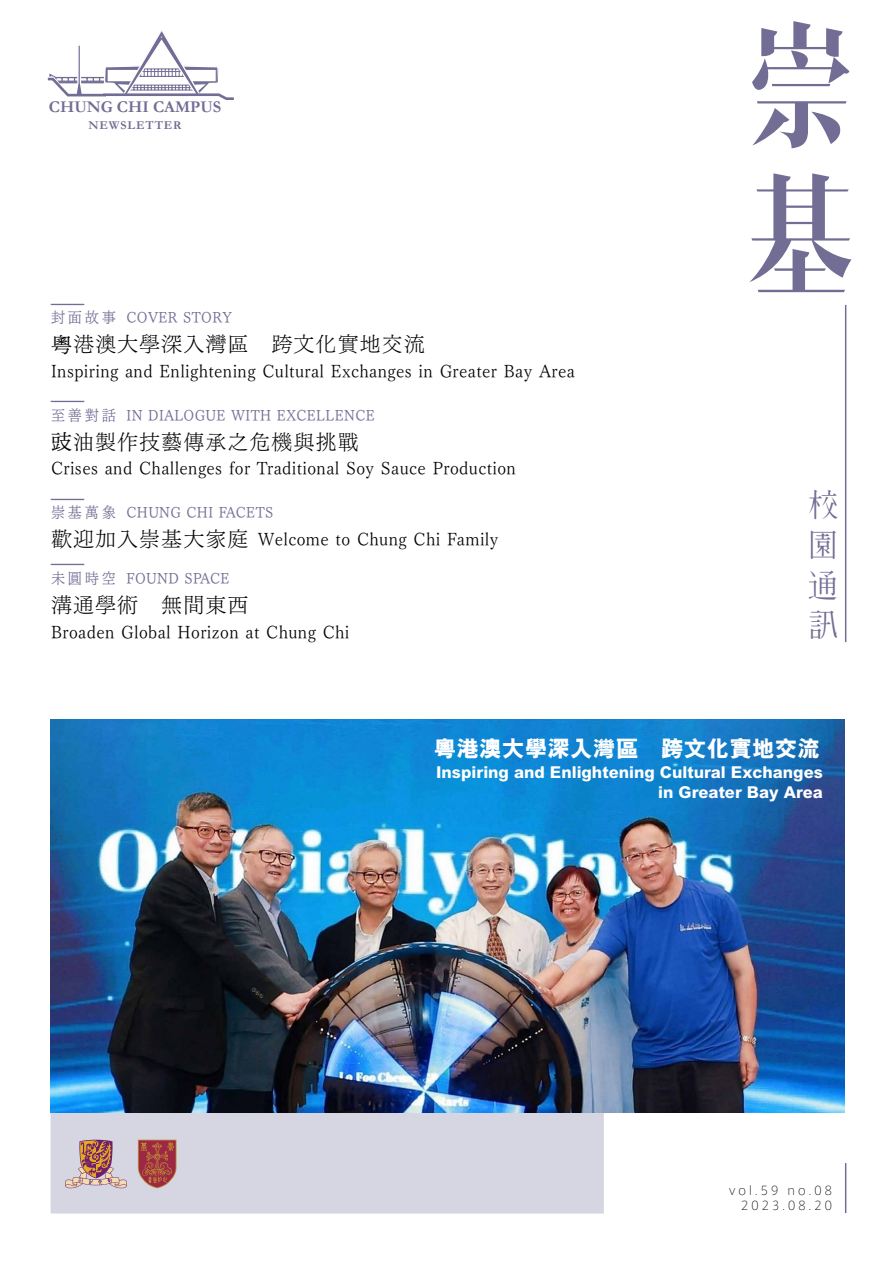
<style>
.page{position:relative;width:893px;height:1263px;background:#fff}
.page>*{position:absolute;margin:0;border:0;box-sizing:border-box;transform-origin:0 0}
.t1{font:31.5px/40px "Kochi Mincho";color:#716d94;text-align:justify;scale:.94 1}
.t2{font:800 22.8px "M Hei HK";color:#fff}
.t3{font:21px "Tsuku Min Pro L";letter-spacing:.05em;color:#000}
.t4{font:18px "Tsuku Min Pro L";letter-spacing:.025em;color:#000;scale:.94 1}
.t5{font:700 16.5px "Garamond";color:#716d94}
.t6{font:800 16.35px/19.6px "M Hei HK";color:#fff;text-align:right}
.t7{font:15px "Tsuku Min Pro LB";letter-spacing:.025em;color:#716d94;scale:.94 1}
.t8{font:700 15px "Arial";color:#716d94;scale:3.05 1}
.t9{font:200 12px/15px "Axis Std";letter-spacing:.21em;color:#000;text-align:right}
.t10{font:700 12px "Garamond";letter-spacing:.075em;color:#716d94}
.s1{font-family:"DF Ming Md HK BF"}
.s2{font-size:21px}
</style>
<div class="page">
<hr style="left:845px;top:305px;width:1px;height:337px;background:#716d94">
<svg style="left:752px;top:21px;width:97px;height:127px"></svg>
<svg style="left:749px;top:173px;width:102px;height:119px"></svg>
<div style="left:51px;top:1112px;width:553px;height:101px;background:#d6d5e2"></div>
<hr style="left:845px;top:1163px;width:1px;height:50px;background:#716d94">
<svg style="left:47px;top:31px;width:187px;height:69px"></svg>
<svg style="left:138px;top:1140px;width:39px;height:48px;background:#ab5453"></svg>
<svg style="left:65px;top:1140px;width:62px;height:48px;background:#c2a19f"></svg>
<img style="left:51px;top:719px;width:794px;height:393px">
<p class="t5" style="left:49px;top:96px;width:174px">CHUNG CHI CAMPUS</p>
<p class="t10" style="left:89px;top:117px;width:95px">NEWSLETTER</p>
<p class="t8" style="left:52px;top:293px;width:12px">─</p>
<p class="t7" style="left:51px;top:304px;width:194px">封面故事 COVER STORY</p>
<p class="t3" style="left:51px;top:325px;width:375px"><span class="s1">粵</span>港澳大學深入灣區　跨文化實地交流</p>
<p class="t4" style="left:51px;top:355px;width:559px">Inspiring and Enlightening Cultural Exchanges in Greater Bay Area</p>
<p class="t8" style="left:52px;top:390px;width:12px">─</p>
<p class="t7" style="left:51px;top:401px;width:346px">至善對話 IN DIALOGUE WITH EXCELLENCE</p>
<p class="t3" style="left:51px;top:423px;width:309px"><span class="s1">豉</span>油製作技藝傳承之危機與挑戰</p>
<p class="t4" style="left:51px;top:452px;width:496px">Crises and Challenges for Traditional Soy Sauce Production</p>
<p class="t8" style="left:52px;top:488px;width:12px">─</p>
<p class="t7" style="left:51px;top:499px;width:238px">崇基萬象 CHUNG CHI FACETS</p>
<p class="t4" style="left:51px;top:523px;width:477px"><span class="s2">歡迎加入崇基大家庭</span> Welcome to Chung Chi Family</p>
<p class="t8" style="left:52px;top:554px;width:12px">─</p>
<p class="t7" style="left:51px;top:565px;width:192px">未圓時空 FOUND SPACE</p>
<p class="t3" style="left:51px;top:586px;width:199px">溝通學術　無間東西</p>
<p class="t4" style="left:51px;top:616px;width:319px">Broaden Global Horizon at Chung Chi</p>
<h1 class="t1" style="left:808px;top:485px;width:33px">校園通訊</h1>
<p class="t2" style="left:434px;top:733px;width:388px">粵港澳大學深入灣區　跨文化實地交流</p>
<p class="t6" style="left:436px;top:763px;width:388px">Inspiring and Enlightening Cultural Exchanges in Greater Bay Area</p>
<p class="t9" style="left:729px;top:1182px;width:105px">vol.59 no.08<br>2023.08.20</p>
</div>
